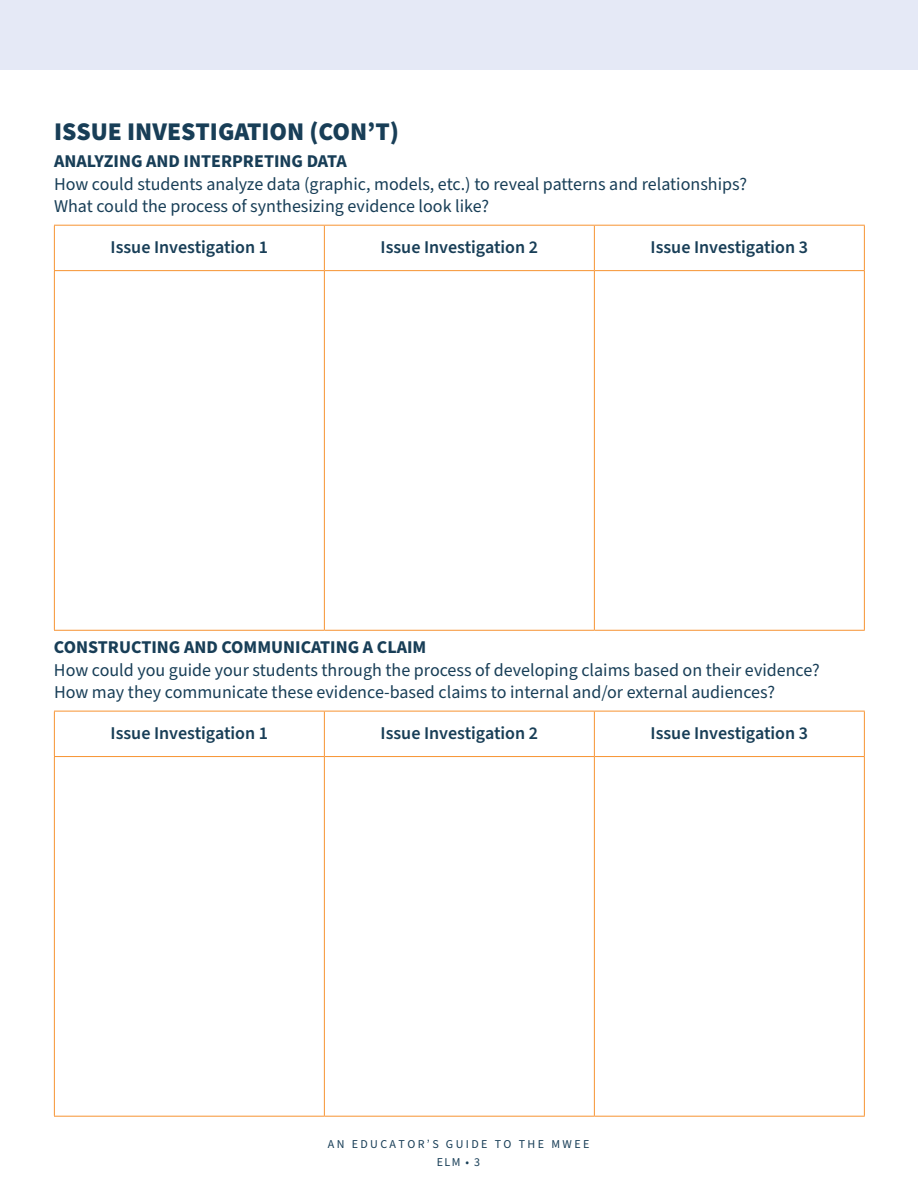
<style>
.page{position:relative;width:918px;height:1188px;background:#fff}
.page>*{position:absolute;margin:0;border:0;box-sizing:border-box;transform-origin:0 0}
.t1{font:900 25.5px "Source Sans Pro";color:#183e57}
.t2{font:18px/22.5px "Source Sans Pro";color:#183e57}
.t3{font:600 18px "Source Sans Pro";color:#183e57}
.t4{font:700 18px "Source Sans Pro";color:#183e57}
.t5{font:12px "Source Sans Pro";letter-spacing:.2em;color:#183e57}
.s1{font-weight:700}
</style>
<div class="page">
<div style="left:0;top:0;width:918px;height:70px;background:#e5e9f6"></div>
<hr style="left:54px;top:226px;width:1px;height:44px;background:#f79332">
<hr style="left:324px;top:226px;width:1px;height:44px;background:#f79332">
<hr style="left:594px;top:226px;width:1px;height:44px;background:#f79332">
<hr style="left:864px;top:226px;width:1px;height:44px;background:#f79332">
<hr style="left:54px;top:271px;width:1px;height:359px;background:#f79332">
<hr style="left:324px;top:271px;width:1px;height:359px;background:#f79332">
<hr style="left:594px;top:271px;width:1px;height:359px;background:#f79332">
<hr style="left:864px;top:271px;width:1px;height:359px;background:#f79332">
<hr style="left:54px;top:225px;width:270px;height:1px;background:#f79332">
<hr style="left:324px;top:225px;width:270px;height:1px;background:#f79332">
<hr style="left:594px;top:225px;width:271px;height:1px;background:#f79332">
<hr style="left:54px;top:270px;width:270px;height:1px;background:#f79332">
<hr style="left:324px;top:270px;width:270px;height:1px;background:#f79332">
<hr style="left:594px;top:270px;width:271px;height:1px;background:#f79332">
<hr style="left:54px;top:630px;width:270px;height:1px;background:#f79332">
<hr style="left:324px;top:630px;width:270px;height:1px;background:#f79332">
<hr style="left:594px;top:630px;width:271px;height:1px;background:#f79332">
<hr style="left:54px;top:711px;width:270px;height:1px;background:#f79332">
<hr style="left:54px;top:711px;width:1px;height:45px;background:#f79332">
<hr style="left:324px;top:711px;width:270px;height:1px;background:#f79332">
<hr style="left:324px;top:711px;width:1px;height:45px;background:#f79332">
<hr style="left:594px;top:711px;width:271px;height:1px;background:#f79332">
<hr style="left:594px;top:711px;width:1px;height:45px;background:#f79332">
<hr style="left:864px;top:711px;width:1px;height:45px;background:#f79332">
<hr style="left:54px;top:756px;width:270px;height:1px;background:#f79332">
<hr style="left:54px;top:757px;width:1px;height:359px;background:#f79332">
<hr style="left:324px;top:756px;width:270px;height:1px;background:#f79332">
<hr style="left:324px;top:757px;width:1px;height:359px;background:#f79332">
<hr style="left:594px;top:756px;width:271px;height:1px;background:#f79332">
<hr style="left:594px;top:757px;width:1px;height:359px;background:#f79332">
<hr style="left:864px;top:757px;width:1px;height:359px;background:#f79332">
<hr style="left:54px;top:1116px;width:270px;height:1px;background:#f79332">
<hr style="left:324px;top:1116px;width:270px;height:1px;background:#f79332">
<hr style="left:594px;top:1116px;width:271px;height:1px;background:#f79332">
<p class="t1" style="left:54px;top:113px;width:346px">ISSUE INVESTIGATION (CON’T)</p>
<p class="t2" style="left:54px;top:150px;width:695px"><span class="s1">ANALYZING AND INTERPRETING DATA<br></span>How could students analyze data (graphic, models, etc.) to reveal patterns and relationships?<br>What could the process of synthesizing evidence look like?</p>
<h3 class="t3" style="left:111px;top:235px;width:159px">Issue Investigation 1</h3>
<h3 class="t3" style="left:381px;top:235px;width:159px">Issue Investigation 2</h3>
<h3 class="t3" style="left:651px;top:235px;width:159px">Issue Investigation 3</h3>
<h2 class="t4" style="left:54px;top:635px;width:374px">CONSTRUCTING AND COMMUNICATING A CLAIM</h2>
<p class="t2" style="left:54px;top:659px;width:767px">How could you guide your students through the process of developing claims based on their evidence?<br>How may they communicate these evidence-based claims to internal and/or external audiences?</p>
<h3 class="t3" style="left:111px;top:721px;width:159px">Issue Investigation 1</h3>
<h3 class="t3" style="left:381px;top:721px;width:159px">Issue Investigation 2</h3>
<h3 class="t3" style="left:651px;top:721px;width:159px">Issue Investigation 3</h3>
<p class="t5" style="left:328px;top:1136px;width:263px">AN EDUCATOR’S GUIDE TO THE MWEE</p>
<p class="t5" style="left:437px;top:1154px;width:45px">ELM • 3</p>
</div>
